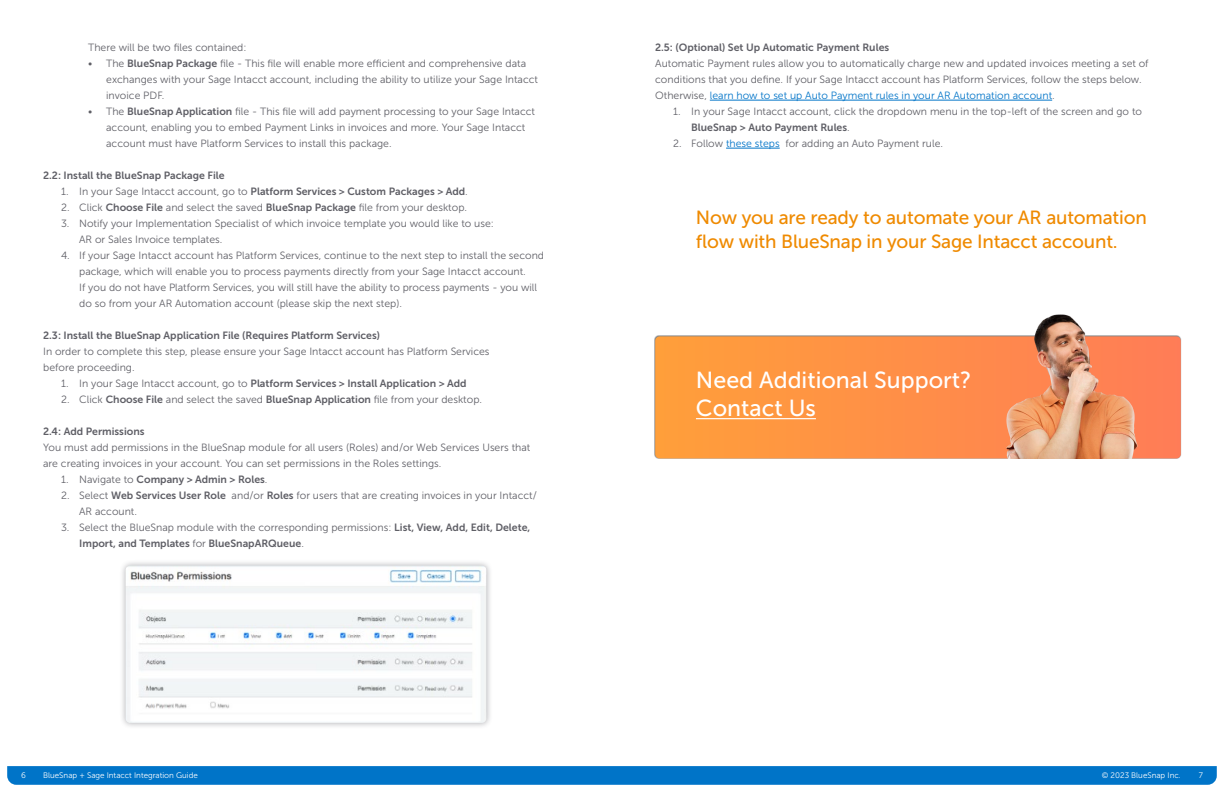
<style>
.page{position:relative;width:1224px;height:792px;background:#fff}
.page>*{position:absolute;margin:0;border:0;box-sizing:border-box;transform-origin:0 0}
.t1{font:23.2px/28px "Museo Sans 500";color:#fff}
.t2{font:19px/24px "Museo Sans 500";letter-spacing:-.01em;color:#ef8a00}
.t3{font:10.5px/16px "Museo Sans 300";color:#5f5f66}
.t4{font:10.5px "Museo Sans 700";color:#5f5f66}
.t5{font:8px "Museo Sans 300";color:#fff}
.s1{font-family:"Museo Sans 700"}
.s2{font-family:"Museo Sans 300"}
.s3{color:#0074c8}
</style>
<div class="page">
<hr style="left:710px;top:100px;width:342px;height:1px;background:#0074c8">
<hr style="left:726px;top:148px;width:54px;height:1px;background:#0074c8">
<svg style="left:7px;top:766px;width:1210px;height:19px;background:#0476c8"></svg>
<div style="left:119px;top:559px;width:374px;height:170px;background:#5f5f66;opacity:.5"></div>
<img style="left:126px;top:566px;width:360px;height:157px">
<svg style="left:655px;top:336px;width:526px;height:122px;background:#fe9145"></svg>
<hr style="left:696px;top:418px;width:120px;height:1px;background:#fff">
<img style="left:1005px;top:315px;width:133px;height:143px">
<p class="t3" style="left:88px;top:40px;width:160px">There will be two files contained:</p>
<p class="t3" style="left:106px;top:56px;width:433px;text-indent:-18px">• The <span class="s1">BlueSnap Package</span> file - This file will enable more efficient and comprehensive data exchanges with your Sage Intacct account, including the ability to utilize your Sage Intacct invoice PDF.</p>
<p class="t3" style="left:106px;top:104px;width:430px;text-indent:-18px">• The <span class="s1">BlueSnap Application</span> file - This file will add payment processing to your Sage Intacct account, enabling you to embed Payment Links in invoices and more. Your Sage Intacct account must have Platform Services to install this package.</p>
<p class="t4" style="left:43px;top:170px;width:183px">2.2: Install the BlueSnap Package File</p>
<p class="t4" style="left:61px;top:186px;width:408px"><span class="s2">1. In your Sage Intacct account, go to</span> Platform Services &gt; Custom Packages &gt; Add<span class="s2">.</span></p>
<p class="t3" style="left:61px;top:200px;width:407px">2. Click <span class="s1">Choose File</span> and select the saved <span class="s1">BlueSnap Package</span> file from your desktop.</p>
<p class="t3" style="left:79px;top:216px;width:416px;text-indent:-18px">3. Notify your Implementation Specialist of which invoice template you would like to use:<br>AR or Sales Invoice templates.</p>
<p class="t3" style="left:79px;top:248px;width:466px;text-indent:-18px">4. If your Sage Intacct account has Platform Services, continue to the next step to install the second package, which will enable you to process payments directly from your Sage Intacct account.<br>If you do not have Platform Services, you will still have the ability to process payments - you will do so from your AR Automation account (please skip the next step).</p>
<p class="t4" style="left:43px;top:330px;width:338px">2.3: Install the BlueSnap Application File (Requires Platform Services)</p>
<p class="t3" style="left:43px;top:344px;width:448px">In order to complete this step, please ensure your Sage Intacct account has Platform Services before proceeding.</p>
<p class="t4" style="left:61px;top:378px;width:407px"><span class="s2">1. In your Sage Intacct account, go to</span> Platform Services &gt; Install Application &gt; Add</p>
<p class="t3" style="left:61px;top:392px;width:422px">2. Click <span class="s1">Choose File</span> and select the saved <span class="s1">BlueSnap Application</span> file from your desktop.</p>
<p class="t4" style="left:43px;top:426px;width:103px">2.4: Add Permissions</p>
<p class="t3" style="left:43px;top:440px;width:489px">You must add permissions in the BlueSnap module for all users (Roles) and/or Web Services Users that are creating invoices in your account. You can set permissions in the Roles settings.</p>
<p class="t4" style="left:61px;top:474px;width:208px"><span class="s2">1. Navigate to</span> Company &gt; Admin &gt; Roles<span class="s2">.</span></p>
<p class="t3" style="left:79px;top:488px;width:459px;text-indent:-18px">2. Select <span class="s1">Web Services User Role</span> and/or <span class="s1">Roles</span> for users that are creating invoices in your Intacct/<br>AR account.</p>
<p class="t3" style="left:61px;top:520px;width:471px">3. Select the BlueSnap module with the corresponding permissions: <span class="s1">List, View, Add, Edit, Delete,</span></p>
<p class="t4" style="left:79px;top:538px;width:226px">Import, and Templates <span class="s2">for</span> BlueSnapARQueue<span class="s2">.</span></p>
<p class="t4" style="left:655px;top:42px;width:236px">2.5: (Optional) Set Up Automatic Payment Rules</p>
<p class="t3" style="left:655px;top:56px;width:495px">Automatic Payment rules allow you to automatically charge new and updated invoices meeting a set of conditions that you define. If your Sage Intacct account has Platform Services, follow the steps below.<br>Otherwise, <span class="s3">learn how to set up Auto Payment rules in your AR Automation account</span>.</p>
<p class="t3" style="left:673px;top:104px;width:470px">1. In your Sage Intacct account, click the dropdown menu in the top-left of the screen and go to</p>
<p class="t4" style="left:691px;top:122px;width:160px">BlueSnap &gt; Auto Payment Rules<span class="s2">.</span></p>
<p class="t3" style="left:673px;top:136px;width:271px">2. Follow <span class="s3">these steps</span> for adding an Auto Payment rule.</p>
<h2 class="t2" style="left:696px;top:206px;width:452px">Now you are ready to automate your AR automation flow with BlueSnap in your Sage Intacct account.</h2>
<h1 class="t1" style="left:696px;top:366px;width:277px">Need Additional Support?<br>Contact Us</h1>
<p class="t5" style="left:21px;top:771px;width:6px">6</p>
<p class="t5" style="left:43px;top:771px;width:156px">BlueSnap + Sage Intacct Integration Guide</p>
<p class="t5" style="left:1102px;top:771px;width:80px">© 2023 BlueSnap Inc.</p>
<p class="t5" style="left:1199px;top:771px;width:6px">7</p>
</div>
